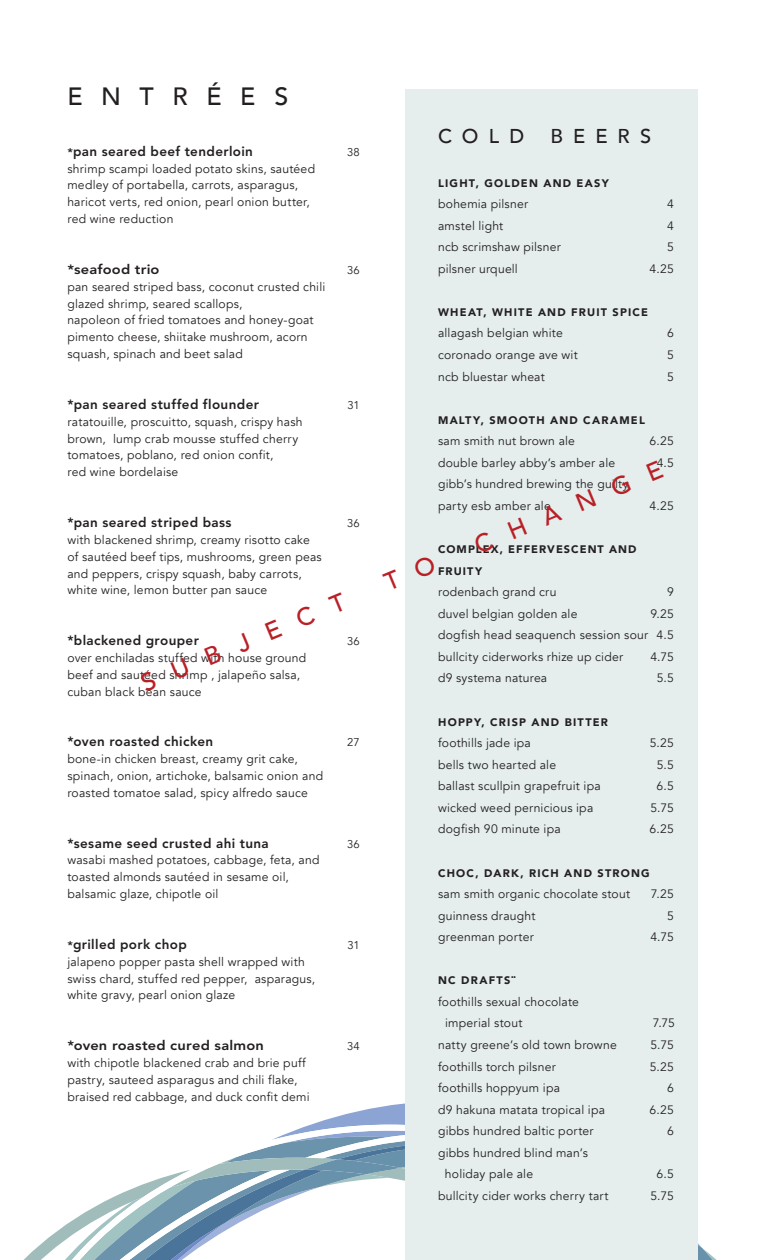
<style>
.page{position:relative;width:765px;height:1260px;background:#fff}
.page>*{position:absolute;margin:0;border:0;box-sizing:border-box;transform-origin:0 0}
.t1{font:500 25px "Avenir";color:#b92026}
.t2{font:500 25px "Avenir";letter-spacing:.745em;color:#231f20}
.t3{font:500 20px "Avenir";letter-spacing:.51em;color:#231f20}
.t4{font:800 13.5px "Avenir";letter-spacing:.025em;color:#231f20}
.t5{font:800 13.5px "Avenir";letter-spacing:.025em;color:#231f20;scale:1.09 1}
.t6{font:12.25px/16.9px "Avenir";letter-spacing:.02em;color:#231f20}
.t7{font:11.25px "Avenir";letter-spacing:.015em;color:#231f20}
.t8{font:900 11px/21.5px "Avenir";letter-spacing:.11em;color:#231f20}
.s1{font-size:11.12px}
</style>
<div class="page">
<svg style="left:310px;top:1103px;width:95px;height:22px;fill:#8ba4d4"></svg>
<svg style="left:272px;top:1125px;width:133px;height:16px"></svg>
<svg style="left:23px;top:1141px;width:694px;height:119px"></svg>
<div style="left:405px;top:89px;width:293px;height:1171px;background:#e5eeed"></div>
<h1 class="t2" style="left:67px;top:75px;width:222px">ENTRÉES</h1>
<p class="t4" style="left:67px;top:143px;width:187px"><span class="s1">*</span>pan seared beef tenderloin</p>
<p class="t7" style="left:347px;top:145px;width:14px">38</p>
<p class="t6" style="left:67px;top:160px;width:249px">shrimp scampi loaded potato skins, sautéed medley of portabella, carrots, asparagus, haricot verts, red onion, pearl onion butter, red wine reduction</p>
<p class="t5" style="left:67px;top:261px;width:86px">*seafood trio</p>
<p class="t7" style="left:347px;top:263px;width:14px">36</p>
<p class="t6" style="left:67px;top:278px;width:259px">pan seared striped bass, coconut crusted chili glazed shrimp, seared scallops,<br>napoleon of fried tomatoes and honey-goat pimento cheese, shiitake mushroom, acorn squash, spinach and beet salad</p>
<p class="t4" style="left:67px;top:396px;width:193px">*pan seared stuffed flounder</p>
<p class="t7" style="left:348px;top:398px;width:14px">31</p>
<p class="t6" style="left:67px;top:413px;width:237px">ratatouille, proscuitto, squash, crispy hash brown, lump crab mousse stuffed cherry tomatoes, poblano, red onion confit,<br>red wine bordelaise</p>
<p class="t4" style="left:67px;top:514px;width:166px">*pan seared striped bass</p>
<p class="t7" style="left:347px;top:516px;width:14px">36</p>
<p class="t6" style="left:67px;top:531px;width:256px">with blackened shrimp, creamy risotto cake of sautéed beef tips, mushrooms, green peas and peppers, crispy squash, baby carrots, white wine, lemon butter pan sauce</p>
<p class="t4" style="left:67px;top:632px;width:133px">*blackened grouper</p>
<p class="t7" style="left:347px;top:635px;width:14px">36</p>
<p class="t6" style="left:67px;top:650px;width:241px">over enchiladas stuffed with house ground beef and sautéed shrimp , jalapeño salsa, cuban black bean sauce</p>
<h1 class="t1" style="left:134px;top:665px;width:220px;rotate:-23deg">SUBJECT</h1>
<p class="t4" style="left:67px;top:734px;width:147px">*oven roasted chicken</p>
<p class="t7" style="left:347px;top:736px;width:14px">27</p>
<p class="t6" style="left:67px;top:751px;width:257px">bone-in chicken breast, creamy grit cake, spinach, onion, artichoke, balsamic onion and roasted tomatoe salad, spicy alfredo sauce</p>
<p class="t4" style="left:67px;top:835px;width:203px">*sesame seed crusted ahi tuna</p>
<p class="t7" style="left:347px;top:837px;width:14px">36</p>
<p class="t6" style="left:67px;top:852px;width:254px">wasabi mashed potatoes, cabbage, feta, and toasted almonds sautéed in sesame oil, balsamic glaze, chipotle oil</p>
<p class="t4" style="left:67px;top:936px;width:121px"><span class="s1">*</span>grilled pork chop</p>
<p class="t7" style="left:348px;top:938px;width:14px">31</p>
<p class="t6" style="left:67px;top:953px;width:249px">jalapeno popper pasta shell wrapped with swiss chard, stuffed red pepper, asparagus, white gravy, pearl onion glaze</p>
<p class="t5" style="left:67px;top:1037px;width:182px">*oven roasted cured salmon</p>
<p class="t7" style="left:347px;top:1040px;width:14px">34</p>
<p class="t6" style="left:67px;top:1055px;width:244px">with chipotle blackened crab and brie puff pastry, sauteed asparagus and chili flake, braised red cabbage, and duck confit demi</p>
<h2 class="t3" style="left:438px;top:119px;width:88px">COLD</h2>
<h2 class="t3" style="left:550px;top:119px;width:102px">BEERS</h2>
<p class="t8" style="left:438px;top:172px;width:172px">LIGHT, GOLDEN AND EASY</p>
<p class="t6" style="left:438px;top:196px;width:92px">bohemia pilsner</p>
<p class="t6" style="left:667px;top:196px;width:8px">4</p>
<p class="t6" style="left:438px;top:217px;width:67px">amstel light</p>
<p class="t6" style="left:667px;top:217px;width:8px">4</p>
<p class="t6" style="left:438px;top:239px;width:124px">ncb scrimshaw pilsner</p>
<p class="t6" style="left:667px;top:239px;width:8px">5</p>
<p class="t6" style="left:438px;top:260px;width:81px">pilsner urquell</p>
<p class="t6" style="left:650px;top:260px;width:26px">4.25</p>
<p class="t8" style="left:438px;top:301px;width:211px">WHEAT, WHITE AND FRUIT SPICE</p>
<p class="t6" style="left:438px;top:325px;width:126px">allagash belgian white</p>
<p class="t6" style="left:667px;top:325px;width:8px">6</p>
<p class="t6" style="left:438px;top:347px;width:141px">coronado orange ave wit</p>
<p class="t6" style="left:667px;top:347px;width:8px">5</p>
<p class="t6" style="left:438px;top:368px;width:108px">ncb bluestar wheat</p>
<p class="t6" style="left:667px;top:368px;width:8px">5</p>
<p class="t8" style="left:438px;top:409px;width:208px">MALTY, SMOOTH AND CARAMEL</p>
<p class="t6" style="left:438px;top:433px;width:138px">sam smith nut brown ale</p>
<p class="t6" style="left:650px;top:433px;width:26px">6.25</p>
<p class="t6" style="left:438px;top:454px;width:179px">double barley abby’s amber ale</p>
<p class="t6" style="left:657px;top:454px;width:19px">4.5</p>
<p class="t6" style="left:438px;top:474px;width:192px;line-height:21.5px">gibb’s hundred brewing the guilty party esb amber ale</p>
<h1 class="t1" style="left:467px;top:527px;width:203px;rotate:-23deg">CHANGE</h1>
<p class="t6" style="left:650px;top:498px;width:26px">4.25</p>
<p class="t8" style="left:438px;top:538px;width:200px">COMPLEX, EFFERVESCENT AND<br>FRUITY</p>
<p class="t6" style="left:438px;top:584px;width:120px">rodenbach grand cru</p>
<p class="t6" style="left:667px;top:584px;width:8px">9</p>
<p class="t6" style="left:438px;top:605px;width:141px">duvel belgian golden ale</p>
<p class="t6" style="left:438px;top:603px;width:237px;line-height:21.5px;text-align:justify;text-indent:212px">9.25 dogfish head seaquench session sour 4.5 bullcity ciderworks rhize up cider</p>
<p class="t6" style="left:650px;top:648px;width:25px">4.75</p>
<p class="t6" style="left:438px;top:670px;width:111px">d9 systema naturea</p>
<p class="t6" style="left:657px;top:670px;width:19px">5.5</p>
<p class="t8" style="left:438px;top:711px;width:171px">HOPPY, CRISP AND BITTER</p>
<p class="t6" style="left:438px;top:735px;width:94px">foothills jade ipa</p>
<p class="t6" style="left:650px;top:735px;width:26px">5.25</p>
<p class="t6" style="left:438px;top:756px;width:120px">bells two hearted ale</p>
<p class="t6" style="left:657px;top:756px;width:19px">5.5</p>
<p class="t6" style="left:438px;top:778px;width:164px">ballast scullpin grapefruit ipa</p>
<p class="t6" style="left:657px;top:778px;width:19px">6.5</p>
<p class="t6" style="left:438px;top:799px;width:157px">wicked weed pernicious ipa</p>
<p class="t6" style="left:651px;top:799px;width:25px">5.75</p>
<p class="t6" style="left:438px;top:821px;width:124px">dogfish 90 minute ipa</p>
<p class="t6" style="left:650px;top:821px;width:26px">6.25</p>
<p class="t8" style="left:438px;top:862px;width:213px">CHOC, DARK, RICH AND STRONG</p>
<p class="t6" style="left:438px;top:886px;width:194px">sam smith organic chocolate stout</p>
<p class="t6" style="left:651px;top:886px;width:24px">7.25</p>
<p class="t6" style="left:438px;top:907px;width:99px">guinness draught</p>
<p class="t6" style="left:667px;top:907px;width:8px">5</p>
<p class="t6" style="left:438px;top:929px;width:97px">greenman porter</p>
<p class="t6" style="left:650px;top:929px;width:25px">4.75</p>
<p class="t8" style="left:438px;top:969px;width:78px">NC DRAFTS¨</p>
<p class="t6" style="left:445px;top:991px;width:135px;line-height:21.5px;text-indent:-7px">foothills sexual chocolate imperial stout</p>
<p class="t6" style="left:653px;top:1015px;width:24px">7.75</p>
<p class="t6" style="left:438px;top:1037px;width:180px">natty greene’s old town browne</p>
<p class="t6" style="left:651px;top:1037px;width:25px">5.75</p>
<p class="t6" style="left:438px;top:1058px;width:119px">foothills torch pilsner</p>
<p class="t6" style="left:650px;top:1058px;width:26px">5.25</p>
<p class="t6" style="left:438px;top:1080px;width:123px">foothills hoppyum ipa</p>
<p class="t6" style="left:667px;top:1080px;width:8px">6</p>
<p class="t6" style="left:438px;top:1101px;width:168px">d9 hakuna matata tropical ipa</p>
<p class="t6" style="left:650px;top:1101px;width:26px">6.25</p>
<p class="t6" style="left:438px;top:1123px;width:157px">gibbs hundred baltic porter</p>
<p class="t6" style="left:667px;top:1123px;width:8px">6</p>
<p class="t6" style="left:445px;top:1142px;width:145px;line-height:21.5px;text-indent:-7px">gibbs hundred blind man’s holiday pale ale</p>
<p class="t6" style="left:657px;top:1166px;width:19px">6.5</p>
<p class="t6" style="left:438px;top:1188px;width:172px">bullcity cider works cherry tart</p>
<p class="t6" style="left:651px;top:1188px;width:25px">5.75</p>
</div>
